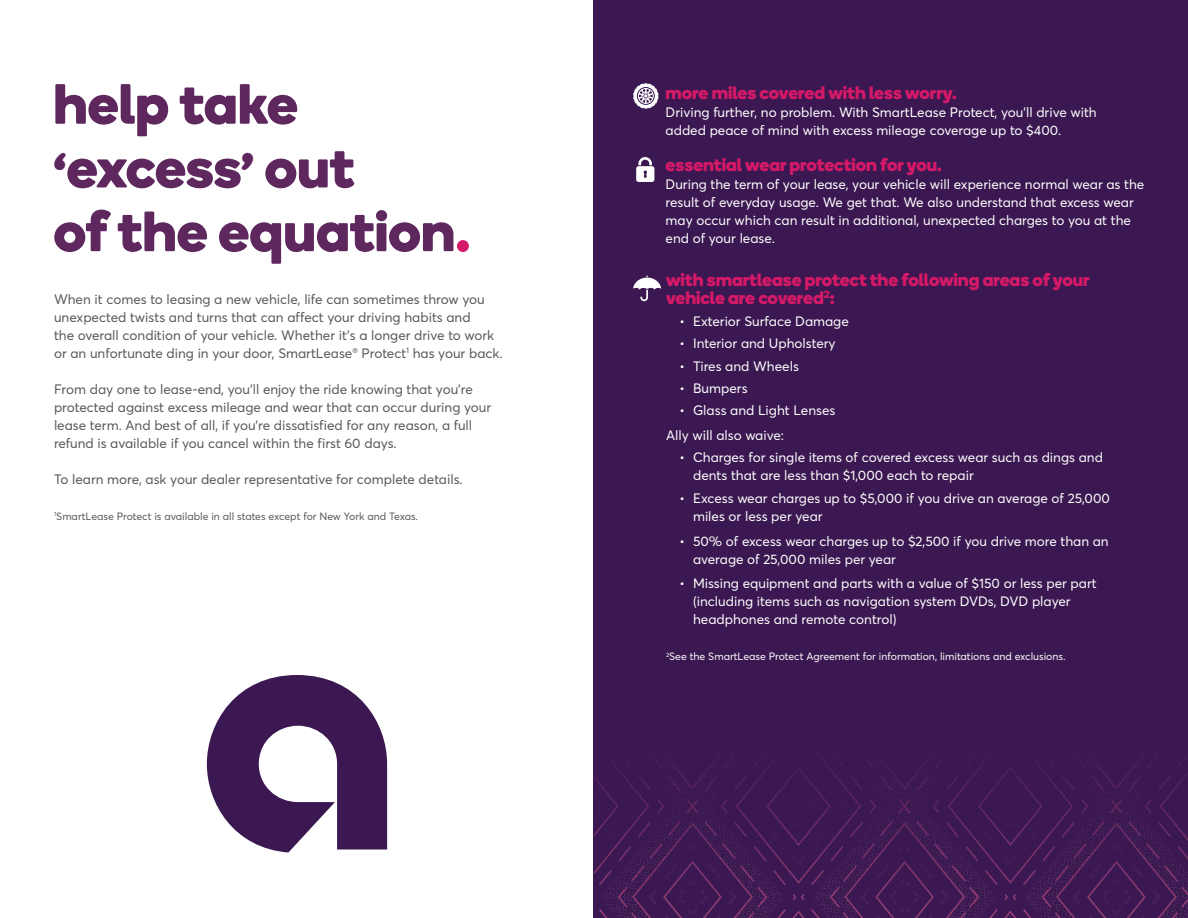
<style>
.page{position:relative;width:1188px;height:918px;background:#fff}
.page>*{position:absolute;margin:0;border:0;box-sizing:border-box;transform-origin:0 0}
.t1{font:700 56.7px/63.8px "Boing";color:#5e285f}
.t2{font:700 18px/18px "Boing";color:#d41968}
.t3{font:13.5px/18px "Averta PE";color:#fff}
.t4{font:13.5px/18px "Averta PE";color:#57585a}
.t5{font:10.5px "Averta PE";color:#fff}
.t6{font:10.5px "Averta PE";color:#57585a}
.s1{font-size:47.85px}
.s2{color:#d41968}
</style>
<div class="page">
<div style="left:593px;top:0;width:595px;height:918px;background:#3b1851"></div>
<svg style="left:207px;top:675px;width:180px;height:178px"></svg>
<img style="left:594px;top:755px;width:594px;height:163px">
<svg style="left:636px;top:157px;width:18px;height:25px"></svg>
<svg style="left:633px;top:83px;width:26px;height:25px"></svg>
<svg style="left:633px;top:276px;width:28px;height:25px"></svg>
<h1 class="t1" style="left:53px;top:71px;width:418px">help take <span class="s1">‘</span>excess<span class="s1">’</span> out<br>of the equation<span class="s2">.</span></h1>
<p class="t4" style="left:54px;top:289px;width:450px">When it comes to leasing a new vehicle, life can sometimes throw you unexpected twists and turns that can affect your driving habits and<br>the overall condition of your vehicle. Whether it’s a longer drive to work or an unfortunate ding in your door, SmartLease<sup>®</sup> Protect<sup>1</sup> has your back.</p>
<p class="t4" style="left:54px;top:379px;width:439px">From day one to lease-end, you’ll enjoy the ride knowing that you’re protected against excess mileage and wear that can occur during your lease term. And best of all, if you’re dissatisfied for any reason, a full refund is available if you cancel within the first 60 days.</p>
<p class="t4" style="left:54px;top:469px;width:410px">To learn more, ask your dealer representative for complete details.</p>
<p class="t6" style="left:54px;top:509px;width:366px"><sup>1</sup>SmartLease Protect is available in all states except for New York and Texas.</p>
<h2 class="t2" style="left:666px;top:83px;width:293px">more miles covered with less worry.</h2>
<p class="t3" style="left:666px;top:102px;width:433px">Driving further, no problem. With SmartLease Protect, you’ll drive with added peace of mind with excess mileage coverage up to $400.</p>
<h2 class="t2" style="left:666px;top:155px;width:278px">essential wear protection for you.</h2>
<p class="t3" style="left:666px;top:174px;width:480px">During the term of your lease, your vehicle will experience normal wear as the result of everyday usage. We get that. We also understand that excess wear may occur which can result in additional, unexpected charges to you at the end of your lease.</p>
<h2 class="t2" style="left:666px;top:270px;width:425px">with smartlease protect the following areas of your vehicle are covered<sup>2</sup>:</h2>
<p class="t3" style="left:680px;top:312px;width:171px">• Exterior Surface Damage</p>
<p class="t3" style="left:680px;top:334px;width:158px">• Interior and Upholstery</p>
<p class="t3" style="left:680px;top:356px;width:121px">• Tires and Wheels</p>
<p class="t3" style="left:680px;top:379px;width:70px">• Bumpers</p>
<p class="t3" style="left:666px;top:398px;width:171px;line-height:24.8px;text-indent:14px">• Glass and Light Lenses<br>Ally will also waive:</p>
<p class="t3" style="left:693px;top:448px;width:411px;text-indent:-14px">• Charges for single items of covered excess wear such as dings and dents that are less than $1,000 each to repair</p>
<p class="t3" style="left:693px;top:489px;width:418px;text-indent:-14px">• Excess wear charges up to $5,000 if you drive an average of 25,000 miles or less per year</p>
<p class="t3" style="left:693px;top:531px;width:417px;text-indent:-14px">• 50% of excess wear charges up to $2,500 if you drive more than an average of 25,000 miles per year</p>
<p class="t3" style="left:693px;top:574px;width:405px;text-indent:-14px">• Missing equipment and parts with a value of $150 or less per part (including items such as navigation system DVDs, DVD player headphones and remote control)</p>
<p class="t5" style="left:666px;top:649px;width:401px"><sup>2</sup>See the SmartLease Protect Agreement for information, limitations and exclusions.</p>
</div>
